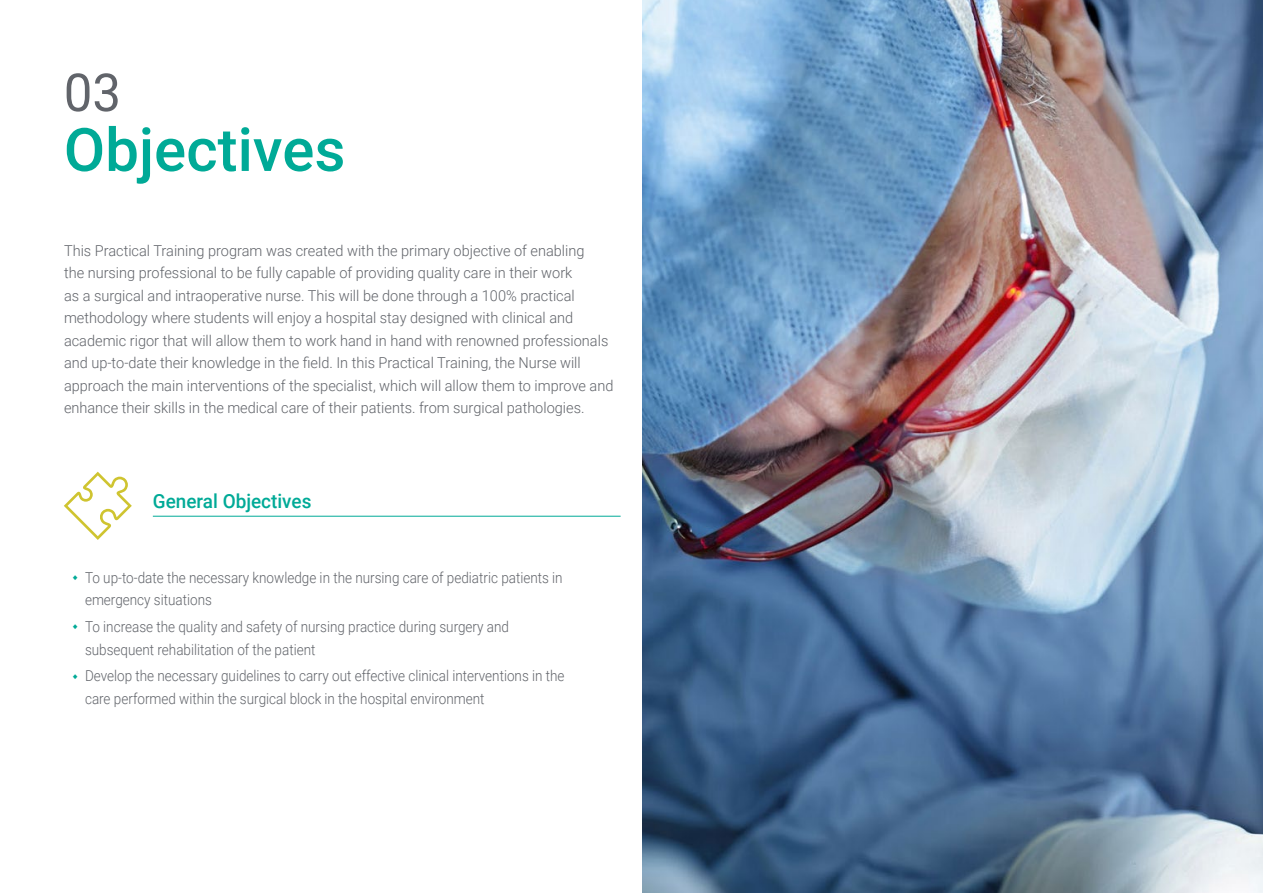
<style>
.page{position:relative;width:1263px;height:893px;background:#fff}
.page>*{position:absolute;margin:0;border:0;box-sizing:border-box;transform-origin:0 0}
.t1{font:500 60px "Roboto";color:#00aa97}
.t2{font:52.5px "Roboto";color:#61646a}
.t3{font:500 19.5px "Roboto";color:#00aa97}
.t4{font:300 15px/22.5px "Roboto";color:#61646a}
.t5{font:300 15px/22.5px "Roboto";color:#61646a;scale:.9 1}
</style>
<div class="page">
<img style="left:642px;top:0;width:621px;height:893px">
<hr style="left:153px;top:516px;width:468px;height:1px;background:#00aa97">
<svg style="left:64px;top:472px;width:68px;height:68px"></svg>
<h2 class="t2" style="left:64px;top:56px;width:59px">03</h2>
<h1 class="t1" style="left:64px;top:108px;width:283px">Objectives</h1>
<p class="t4" style="left:64px;top:239px;width:551px">This Practical Training program was created with the primary objective of enabling<br>the nursing professional to be fully capable of providing quality care in their work<br>as a surgical and intraoperative nurse. This will be done through a 100% practical methodology where students will enjoy a hospital stay designed with clinical and academic rigor that will allow them to work hand in hand with renowned professionals and up-to-date their knowledge in the field. In this Practical Training, the Nurse will approach the main interventions of the specialist, which will allow them to improve and enhance their skills in the medical care of their patients. from surgical pathologies.</p>
<h3 class="t3" style="left:153px;top:487px;width:160px">General Objectives</h3>
<p class="t5" style="left:85px;top:566px;width:532px">To up-to-date the necessary knowledge in the nursing care of pediatric patients in emergency situations</p>
<p class="t5" style="left:85px;top:615px;width:473px">To increase the quality and safety of nursing practice during surgery and subsequent rehabilitation of the patient</p>
<p class="t5" style="left:85px;top:664px;width:534px">Develop the necessary guidelines to carry out effective clinical interventions in the care performed within the surgical block in the hospital environment</p>
</div>
